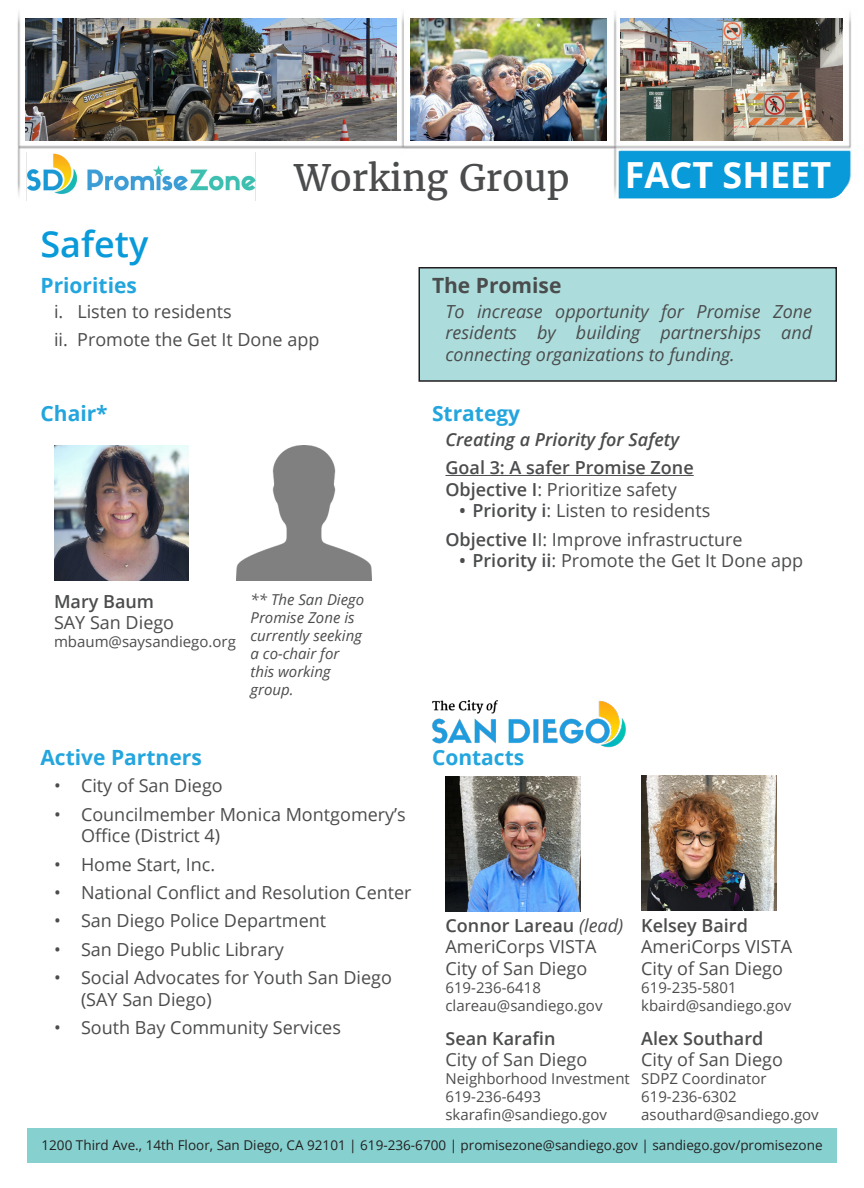
<style>
.page{position:relative;width:864px;height:1188px;background:#fff}
.page>*{position:absolute;margin:0;border:0;box-sizing:border-box;transform-origin:0 0}
.t1{font:36px "Merriweather";color:#4b4c4d}
.t2{font:700 36px "Open Sans";color:#fff}
.t3{font:600 36px "Open Sans";color:#089ad9}
.t4{font:700 21px "Open Sans";color:#23a5de}
.t5{font:700 21px "Open Sans";color:#4b4c4d}
.t6{font:18px/21.6px "Open Sans";color:#4b4c4d}
.t7{font:italic 18px/21.6px "Open Sans";color:#4b4c4d;text-align:justify}
.t8{font:600 18px "Open Sans";color:#4b4c4d}
.t9{font:italic 600 18px "Open Sans";color:#4b4c4d}
.t10{font:15px/18px "Open Sans";color:#4b4c4d}
.t11{font:italic 15px/18px "Open Sans";color:#4b4c4d}
.t12{font:13.5px "Open Sans";color:#231f20}
.s1{font-weight:600}
.s2{font-weight:400;font-style:italic}
</style>
<div class="page">
<img style="left:17px;top:12px;width:834px;height:189px">
<div style="left:419px;top:268px;width:417px;height:113px;background:#acdddc"></div>
<div style="left:418px;top:267px;width:419px;height:115px;border:2px solid #231f20"></div>
<div style="left:27px;top:1128px;width:810px;height:34px;background:#86d1cf"></div>
<img style="left:25px;top:19px;width:371px;height:121px">
<img style="left:410px;top:19px;width:196px;height:121px">
<img style="left:620px;top:19px;width:222px;height:121px">
<img style="left:25px;top:153px;width:233px;height:47px">
<div style="left:619px;top:151px;width:233px;height:47px;background:#089ad9"></div>
<img style="left:432px;top:701px;width:194px;height:47px">
<img style="left:54px;top:446px;width:135px;height:134px">
<img style="left:236px;top:446px;width:135px;height:134px">
<img style="left:446px;top:776px;width:134px;height:135px">
<img style="left:641px;top:775px;width:135px;height:135px">
<hr style="left:446px;top:475px;width:248px;height:1px;background:#4b4c4d">
<p class="t3" style="left:40px;top:219px;width:109px">Safety</p>
<p class="t4" style="left:40px;top:270px;width:98px">Priorities</p>
<p class="t1" style="left:294px;top:154px;width:277px">Working Group</p>
<p class="t2" style="left:625px;top:149px;width:208px">FACT SHEET</p>
<p class="t5" style="left:432px;top:270px;width:131px">The Promise</p>
<p class="t6" style="left:54px;top:300px;width:179px">i. Listen to residents</p>
<p class="t6" style="left:54px;top:328px;width:267px">ii. Promote the Get It Done app</p>
<p class="t4" style="left:40px;top:399px;width:69px">Chair*</p>
<p class="t8" style="left:54px;top:589px;width:102px">Mary Baum</p>
<p class="t6" style="left:54px;top:612px;width:122px">SAY San Diego</p>
<p class="t10" style="left:54px;top:633px;width:183px">mbaum@saysandiego.org</p>
<p class="t11" style="left:251px;top:591px;width:115px">** The San Diego<br>Promise Zone is currently seeking a co-chair for this working group.</p>
<p class="t7" style="left:446px;top:300px;width:368px">To increase opportunity for Promise Zone residents by building partnerships and connecting organizations to funding.</p>
<p class="t4" style="left:432px;top:399px;width:90px">Strategy</p>
<p class="t9" style="left:446px;top:427px;width:235px">Creating a Priority for Safety</p>
<p class="t8" style="left:446px;top:455px;width:250px">Goal 3: A safer Promise Zone</p>
<p class="t6" style="left:446px;top:478px;width:233px"><span class="s1">Objective I</span>: Prioritize safety</p>
<p class="t6" style="left:459px;top:500px;width:253px"><span class="s1">• Priority i</span>: Listen to residents</p>
<p class="t6" style="left:446px;top:528px;width:299px"><span class="s1">Objective I</span>I: Improve infrastructure</p>
<p class="t6" style="left:459px;top:549px;width:346px"><span class="s1">• Priority ii</span>: Promote the Get It Done app</p>
<p class="t4" style="left:40px;top:743px;width:163px">Active Partners</p>
<p class="t4" style="left:432px;top:743px;width:94px">Contacts</p>
<p class="t6" style="left:54px;top:774px;width:170px">• City of San Diego</p>
<p class="t6" style="left:81px;top:803px;width:326px;text-indent:-27px">• Councilmember Monica Montgomery’s<br>Office (District 4)</p>
<p class="t6" style="left:54px;top:853px;width:163px">• Home Start, Inc.</p>
<p class="t6" style="left:54px;top:881px;width:359px">• National Conflict and Resolution Center</p>
<p class="t6" style="left:54px;top:909px;width:274px">• San Diego Police Department</p>
<p class="t6" style="left:54px;top:938px;width:231px">• San Diego Public Library</p>
<p class="t6" style="left:81px;top:966px;width:312px;text-indent:-27px">• Social Advocates for Youth San Diego (SAY San Diego)</p>
<p class="t6" style="left:54px;top:1016px;width:288px">• South Bay Community Services</p>
<p class="t8" style="left:446px;top:913px;width:179px">Connor Lareau <span class="s2">(lead)</span></p>
<p class="t6" style="left:446px;top:936px;width:152px">AmeriCorps VISTA</p>
<p class="t6" style="left:446px;top:957px;width:143px">City of San Diego</p>
<p class="t10" style="left:446px;top:978px;width:97px">619-236-6418</p>
<p class="t10" style="left:446px;top:996px;width:159px">clareau@sandiego.gov</p>
<p class="t8" style="left:446px;top:1026px;width:111px">Sean Karafin</p>
<p class="t6" style="left:446px;top:1048px;width:143px">City of San Diego</p>
<p class="t10" style="left:446px;top:1069px;width:186px">Neighborhood Investment<br>619-236-6493</p>
<p class="t10" style="left:446px;top:1105px;width:163px">skarafin@sandiego.gov</p>
<p class="t8" style="left:641px;top:913px;width:108px">Kelsey Baird</p>
<p class="t6" style="left:641px;top:936px;width:152px">AmeriCorps VISTA</p>
<p class="t6" style="left:641px;top:957px;width:143px">City of San Diego</p>
<p class="t10" style="left:641px;top:978px;width:97px">619-235-5801</p>
<p class="t10" style="left:641px;top:996px;width:152px">kbaird@sandiego.gov</p>
<p class="t8" style="left:641px;top:1026px;width:124px">Alex Southard</p>
<p class="t6" style="left:641px;top:1048px;width:143px">City of San Diego</p>
<p class="t10" style="left:641px;top:1069px;width:127px">SDPZ Coordinator</p>
<p class="t10" style="left:641px;top:1087px;width:97px">619-236-6302</p>
<p class="t10" style="left:641px;top:1105px;width:179px">asouthard@sandiego.gov</p>
<p class="t12" style="left:42px;top:1136px;width:783px">1200 Third Ave., 14th Floor, San Diego, CA 92101 | 619-236-6700 | promisezone@sandiego.gov | sandiego.gov/promisezone</p>
</div>
